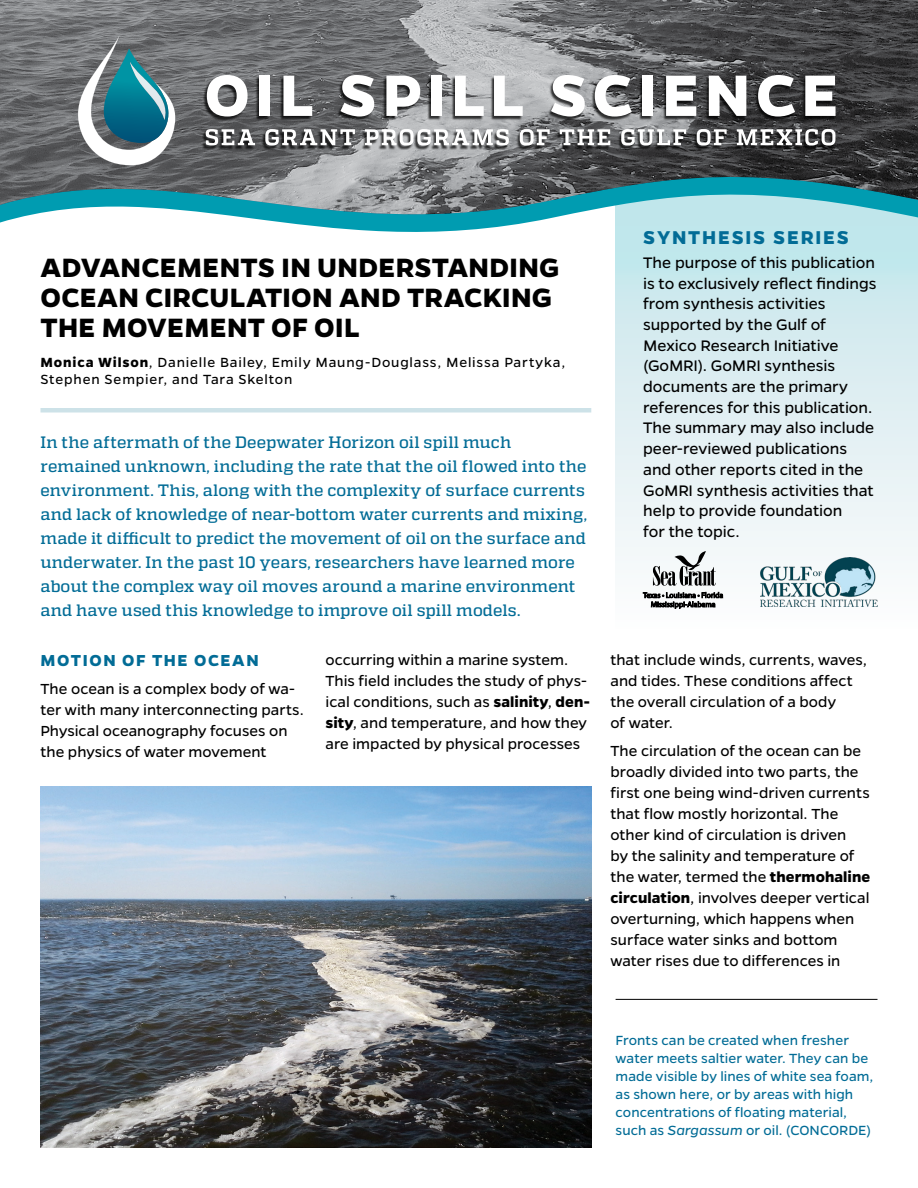
<style>
.page{position:relative;width:918px;height:1188px;background:#fff}
.page>*{position:absolute;margin:0;border:0;box-sizing:border-box;transform-origin:0 0}
.t1{font:700 30px/30px "Gentona";letter-spacing:.01em;color:#000}
.t2{font:700 21px "Gentona";letter-spacing:.085em;color:#026c96}
.t3{font:700 18px "Gentona";letter-spacing:.085em;color:#026c96}
.t4{font:17.25px/20.7px "Gentona";color:#000}
.t5{font:16.5px/21px "Gentona";color:#000}
.t6{font:500 16.5px/24px "Quadon";letter-spacing:.01em;color:#026c96}
.t7{font:15px/18px "Gentona";letter-spacing:.005em;color:#026c96}
.t8{font:15px/16.5px "Gentona";letter-spacing:.055em;color:#000}
.s1{font-weight:700}
.s2{font-style:italic}
</style>
<div class="page">
<svg style="left:616px;top:268px;width:302px;height:341px"></svg>
<div style="left:615px;top:250px;width:303px;height:18px;background:#c0e8ec"></div>
<svg style="left:296px;top:224px;width:622px;height:26px"></svg>
<img style="left:0;top:0;width:918px;height:224px">
<div style="left:202px;top:76px;width:634px;height:74px;background:#000;opacity:.75"></div>
<svg style="left:206px;top:129px;width:49px;height:16px"></svg>
<svg style="left:265px;top:129px;width:90px;height:17px"></svg>
<svg style="left:365px;top:129px;width:144px;height:17px"></svg>
<svg style="left:520px;top:129px;width:30px;height:17px"></svg>
<svg style="left:560px;top:129px;width:50px;height:16px"></svg>
<svg style="left:621px;top:129px;width:65px;height:17px"></svg>
<svg style="left:697px;top:129px;width:30px;height:17px"></svg>
<svg style="left:737px;top:129px;width:98px;height:17px"></svg>
<svg style="left:207px;top:75px;width:41px;height:42px"></svg>
<div style="left:259px;top:76px;width:11px;height:40px;background:#fff"></div>
<svg style="left:283px;top:76px;width:29px;height:40px"></svg>
<svg style="left:340px;top:75px;width:34px;height:42px"></svg>
<svg style="left:386px;top:76px;width:34px;height:40px"></svg>
<div style="left:431px;top:76px;width:11px;height:40px;background:#fff"></div>
<svg style="left:455px;top:76px;width:29px;height:40px"></svg>
<svg style="left:494px;top:76px;width:29px;height:40px"></svg>
<svg style="left:551px;top:75px;width:34px;height:42px"></svg>
<svg style="left:595px;top:75px;width:37px;height:42px"></svg>
<div style="left:642px;top:76px;width:11px;height:40px;background:#fff"></div>
<svg style="left:666px;top:76px;width:30px;height:40px"></svg>
<svg style="left:709px;top:76px;width:37px;height:40px"></svg>
<svg style="left:758px;top:75px;width:37px;height:42px"></svg>
<svg style="left:805px;top:76px;width:31px;height:40px"></svg>
<svg style="left:78px;top:35px;width:97px;height:130px"></svg>
<img style="left:761px;top:558px;width:117px;height:49px">
<svg style="left:653px;top:551px;width:63px;height:35px"></svg>
<svg style="left:643px;top:592px;width:80px;height:16px"></svg>
<img style="left:40px;top:786px;width:551px;height:361px">
<hr style="left:40px;top:408px;width:551px;height:4px;background:#cde2e8">
<hr style="left:616px;top:999px;width:262px;height:1px;background:#000">
<h1 class="t1" style="left:41px;top:253px;width:520px">ADVANCEMENTS IN UNDERSTANDING<br>OCEAN CIRCULATION AND TRACKING<br>THE MOVEMENT OF OIL</h1>
<p class="t8" style="left:40px;top:354px;width:526px"><span class="s1">Monica Wilson</span>, Danielle Bailey, Emily Maung-Douglass, Melissa Partyka,<br>Stephen Sempier, and Tara Skelton</p>
<p class="t6" style="left:40px;top:430px;width:548px">In the aftermath of the Deepwater Horizon oil spill much remained unknown, including the rate that the oil flowed into the environment. This, along with the complexity of surface currents and lack of knowledge of near-bottom water currents and mixing, made it difficult to predict the movement of oil on the surface and underwater. In the past 10 years, researchers have learned more about the complex way oil moves around a marine environment and have used this knowledge to improve oil spill models.</p>
<p class="t2" style="left:643px;top:225px;width:207px">SYNTHESIS SERIES</p>
<p class="t4" style="left:643px;top:252px;width:235px">The purpose of this publication is to exclusively reflect findings from synthesis activities supported by the Gulf of<br>Mexico Research Initiative (GoMRI). GoMRI synthesis documents are the primary references for this publication.<br>The summary may also include peer-reviewed publications and other reports cited in the<br>GoMRI synthesis activities that help to provide foundation<br>for the topic.</p>
<p class="t3" style="left:41px;top:650px;width:220px">MOTION OF THE OCEAN</p>
<p class="t5" style="left:40px;top:678px;width:265px">The ocean is a complex body of wa&shy;ter with many interconnecting parts.<br>Physical oceanography focuses on the physics of water movement</p>
<p class="t5" style="left:326px;top:649px;width:266px">occurring within a marine system.<br>This field includes the study of phys&shy;ical conditions, such as <span class="s1">salinity</span>, <span class="s1">den&shy;sity</span>, and temperature, and how they are impacted by physical processes</p>
<p class="t5" style="left:611px;top:649px;width:258px">that include winds, currents, waves, and tides. These conditions affect the overall circulation of a body<br>of water.</p>
<p class="t5" style="left:611px;top:740px;width:261px">The circulation of the ocean can be broadly divided into two parts, the first one being wind-driven currents that flow mostly horizontal. The other kind of circulation is driven<br>by the salinity and temperature of the water, termed the <span class="s1">thermohaline circulation</span>, involves deeper vertical overturning, which happens when surface water sinks and bottom water rises due to differences in</p>
<p class="t7" style="left:616px;top:1032px;width:259px">Fronts can be created when fresher water meets saltier water. They can be made visible by lines of white sea foam, as shown here, or by areas with high concentrations of floating material, such as <span class="s2">Sargassum</span> or oil. (CONCORDE)</p>
</div>
